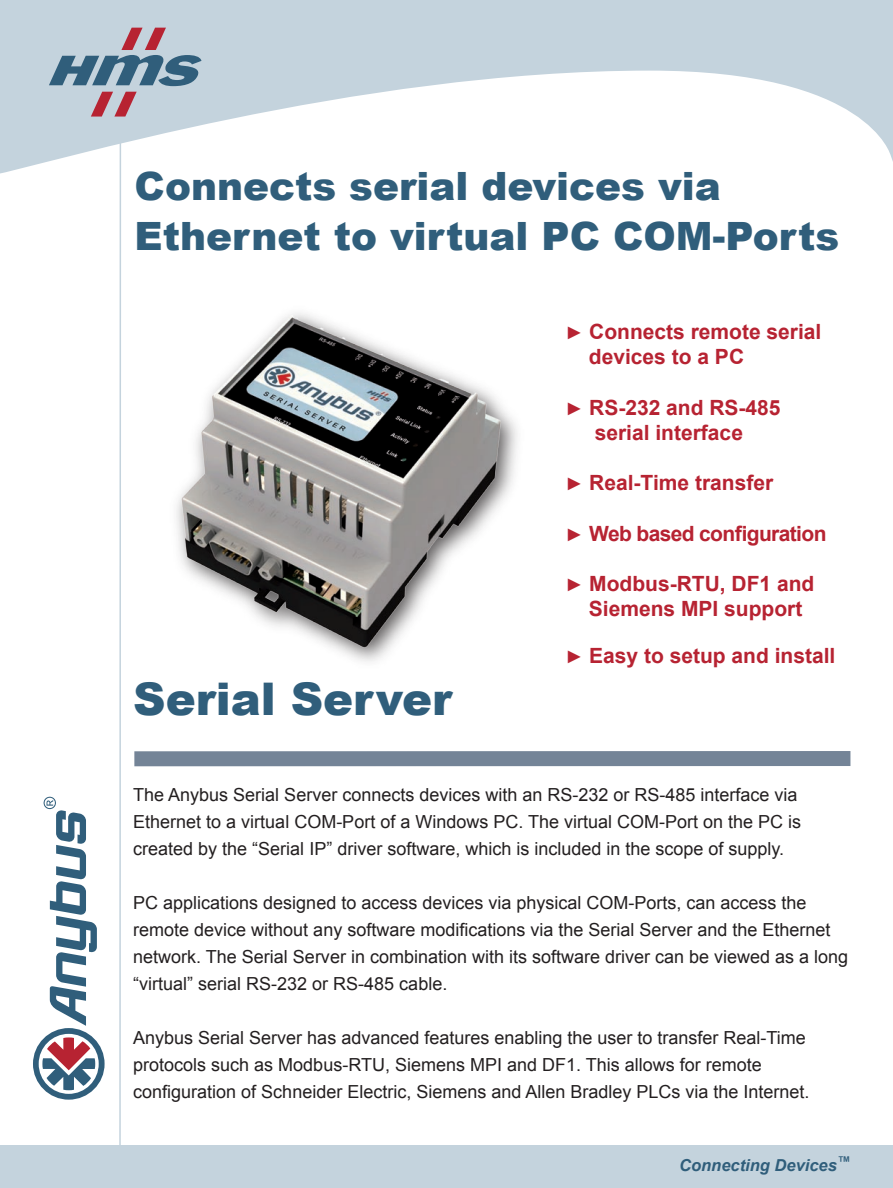
<style>
.page{position:relative;width:893px;height:1188px;background:#fff}
.page>*{position:absolute;margin:0;border:0;box-sizing:border-box;transform-origin:0 0}
.t1{font:900 45px "Arial";color:#305e7b}
.t2{font:900 39px/49.9px "Arial";color:#305e7b}
.t3{font:700 21px/25.2px "Arial";color:#b72332;text-align:center}
.t4{font:700 21px "Arial";letter-spacing:-.03em;color:#b72332}
.t5{font:18px/27px "Arial";color:#231f20}
.t6{font:italic 700 16.5px "Arial";color:#305e7b}
.s1{font-size:18px}
</style>
<div class="page">
<svg style="left:0;top:0;width:893px;height:174px;fill:#c4d3dd"></svg>
<svg style="left:91px;top:92px;width:46px;height:25px"></svg>
<svg style="left:49px;top:28px;width:152px;height:58px;background:#91a2b2"></svg>
<hr style="left:119px;top:125px;width:2px;height:1054px;background:#c4d3dd">
<svg style="left:33px;top:1028px;width:72px;height:72px"></svg>
<svg style="left:39px;top:1034px;width:60px;height:60px"></svg>
<svg style="left:42px;top:1037px;width:53px;height:53px"></svg>
<svg style="left:44px;top:797px;width:53px;height:229px"></svg>
<div style="left:0;top:1146px;width:893px;height:42px;background:#c4d3dd"></div>
<div style="left:134px;top:751px;width:716px;height:15px;background:#748497"></div>
<img style="left:176px;top:313px;width:342px;height:347px">
<h2 class="t2" style="left:135px;top:160px;width:706px">Connects serial devices via<br>Ethernet to virtual PC COM-Ports</h2>
<h1 class="t1" style="left:133px;top:667px;width:320px">Serial Server</h1>
<p class="t3" style="left:589px;top:320px;width:234px;text-align:left;text-indent:-23px"><span class="s1">►</span> Connects remote serial devices to a PC</p>
<p class="t3" style="left:566px;top:395px;width:217px"><span class="s1">►</span> RS-232 and RS-485 serial interface</p>
<p class="t3" style="left:566px;top:471px;width:209px"><span class="s1">►</span> Real-Time transfer</p>
<p class="t4" style="left:566px;top:519px;width:262px"><span class="s1">►</span> Web based configuration</p>
<p class="t3" style="left:566px;top:572px;width:250px"><span class="s1">►</span> Modbus-RTU, DF1 and<br>Siemens MPI support</p>
<p class="t3" style="left:566px;top:644px;width:271px"><span class="s1">►</span> Easy to setup and install</p>
<p class="t5" style="left:133px;top:782px;width:669px">The Anybus Serial Server connects devices with an RS-232 or RS-485 interface via<br>Ethernet to a virtual COM-Port of a Windows PC. The virtual COM-Port on the PC is created by the “Serial IP” driver software, which is included in the scope of supply.</p>
<p class="t5" style="left:133px;top:890px;width:716px">PC applications designed to access devices via physical COM-Ports, can access the remote device without any software modifications via the Serial Server and the Ethernet network. The Serial Server in combination with its software driver can be viewed as a long “virtual” serial RS-232 or RS-485 cable.</p>
<p class="t5" style="left:133px;top:1025px;width:678px">Anybus Serial Server has advanced features enabling the user to transfer Real-Time protocols such as Modbus-RTU, Siemens MPI and DF1. This allows for remote configuration of Schneider Electric, Siemens and Allen Bradley PLCs via the Internet.</p>
<p class="t6" style="left:679px;top:1154px;width:173px">Connecting Devices<sup>™</sup></p>
</div>
